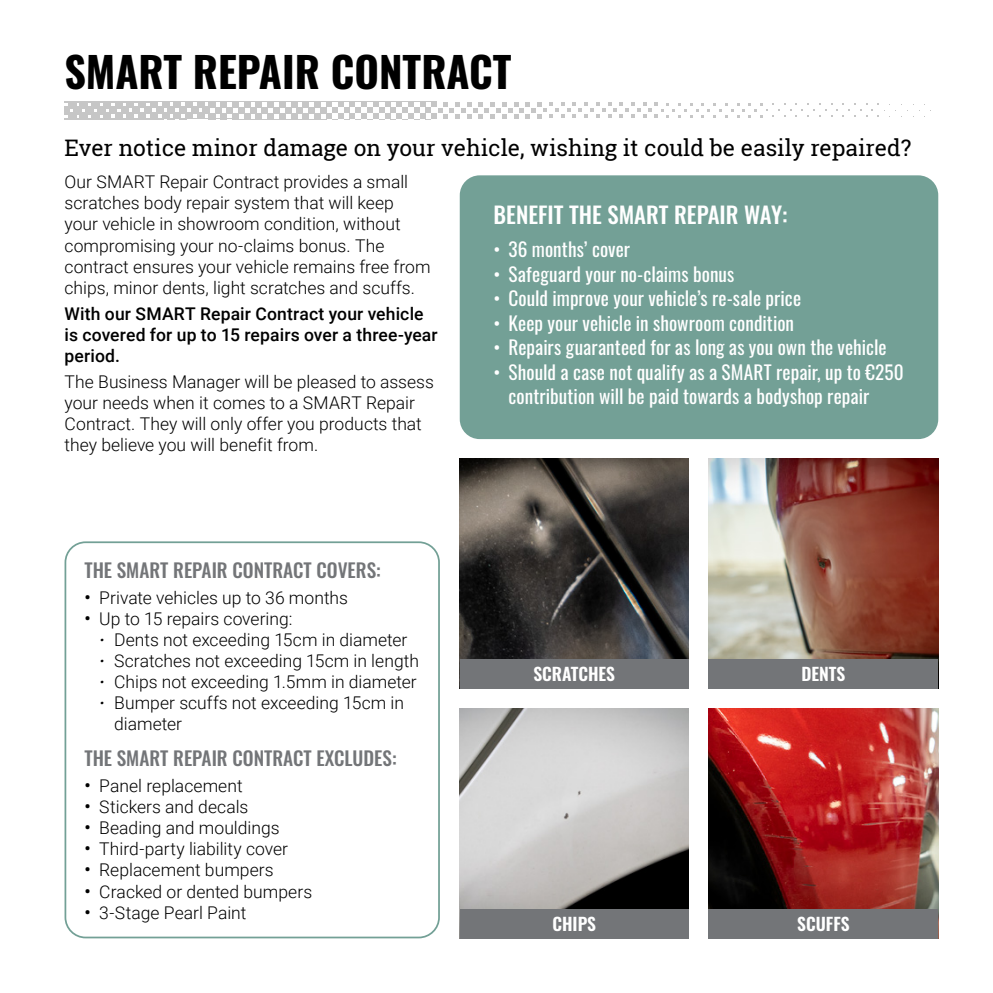
<style>
.page{position:relative;width:993px;height:993px;background:#fff}
.page>*{position:absolute;margin:0;border:0;box-sizing:border-box;transform-origin:0 0}
.t1{font:700 42px "Oswald";color:#000}
.t2{font:22.75px "Roboto Slab";color:#000}
.Copy_Text{font:500 22.75px "Oswald";color:#fff}
.t3{font:19.25px/24.5px "Oswald";letter-spacing:.005em;color:#fff}
.Paragraph_Style_2{font:500 19.25px "Oswald";color:#737578}
.Copy_Text-2{font:300 17.5px/21px "Roboto";color:#000}
.Copy_Text-3{font:500 17.5px/21px "Roboto";letter-spacing:.01em;color:#000}
.t4{font:600 17.5px "Oswald";color:#fff}
.s1{font-family:"Oswald";font-weight:400}
.s2{font-family:"Merriweather";font-weight:400}
</style>
<div class="page">
<div style="left:459px;top:175px;width:478px;height:264px;background:#73a096;border-radius:20px"></div>
<svg style="left:64px;top:101px;width:867px;height:19px"></svg>
<img style="left:708px;top:459px;width:230px;height:200px">
<img style="left:459px;top:708px;width:229px;height:200px">
<img style="left:459px;top:459px;width:229px;height:200px">
<img style="left:708px;top:708px;width:230px;height:200px">
<div style="left:459px;top:659px;width:229px;height:29px;background:#737578"></div>
<div style="left:459px;top:908px;width:229px;height:30px;background:#737578"></div>
<div style="left:708px;top:659px;width:230px;height:29px;background:#737578"></div>
<div style="left:708px;top:908px;width:230px;height:30px;background:#737578"></div>
<div style="left:64px;top:541px;width:376px;height:397px;border:2px solid #73a096;border-radius:20px"></div>
<p class="t1" style="left:64px;top:50px;width:448px">SMART REPAIR CONTRACT</p>
<p class="t2" style="left:64px;top:132px;width:848px">Ever notice minor damage on your vehicle, wishing it could be easily repaired?</p>
<p class="Copy_Text-2" style="left:64px;top:171px;width:367px">Our SMART Repair Contract provides a small scratches body repair system that will keep your vehicle in showroom condition, without compromising your no-claims bonus. The contract ensures your vehicle remains free from chips, minor dents, light scratches and scuffs.</p>
<p class="Copy_Text-3" style="left:64px;top:302px;width:374px">With our SMART Repair Contract your vehicle is covered for up to 15 repairs over a three-year period.</p>
<p class="Copy_Text-2" style="left:64px;top:370px;width:371px">The Business Manager will be pleased to assess your needs when it comes to a SMART Repair Contract. They will only offer you products that they believe you will benefit from.</p>
<p class="Copy_Text" style="left:493px;top:203px;width:295px">BENEFIT THE SMART REPAIR WAY:</p>
<p class="t3" style="left:493px;top:235px;width:138px">• 36 months’ cover</p>
<p class="t3" style="left:493px;top:260px;width:242px">• Safeguard your no-claims bonus</p>
<p class="t3" style="left:493px;top:284px;width:309px">• Could improve your vehicle’s re-sale price</p>
<p class="t3" style="left:493px;top:309px;width:302px">• Keep your vehicle in showroom condition</p>
<p class="t3" style="left:493px;top:333px;width:394px">• Repairs guaranteed for as long as you own the vehicle</p>
<p class="t3" style="left:508px;top:358px;width:396px;text-indent:-15px">• Should a case not qualify as a SMART repair, up to €250 contribution will be paid towards a bodyshop repair</p>
<p class="Paragraph_Style_2" style="left:84px;top:560px;width:298px">THE SMART REPAIR CONTRACT COVERS:</p>
<p class="Copy_Text-2" style="left:84px;top:586px;width:265px"><span class="s1">•</span> Private vehicles up to 36 months</p>
<p class="Copy_Text-2" style="left:84px;top:607px;width:209px"><span class="s1">•</span> Up to 15 repairs covering:</p>
<p class="Copy_Text-2" style="left:99px;top:628px;width:309px"><span class="s2">·</span> Dents not exceeding 15cm in diameter</p>
<p class="Copy_Text-2" style="left:99px;top:649px;width:321px"><span class="s2">·</span> Scratches not exceeding 15cm in length</p>
<p class="Copy_Text-2" style="left:99px;top:670px;width:319px"><span class="s2">·</span> Chips not exceeding 1.5mm in diameter</p>
<p class="Copy_Text-2" style="left:114px;top:691px;width:291px;text-indent:-15px"><span class="s2">·</span> Bumper scuffs not exceeding 15cm in diameter</p>
<p class="Paragraph_Style_2" style="left:84px;top:748px;width:313px">THE SMART REPAIR CONTRACT EXCLUDES:</p>
<p class="Copy_Text-2" style="left:84px;top:774px;width:160px"><span class="s1">•</span> Panel replacement</p>
<p class="Copy_Text-2" style="left:84px;top:795px;width:165px"><span class="s1">•</span> Stickers and decals</p>
<p class="Copy_Text-2" style="left:84px;top:816px;width:197px"><span class="s1">•</span> Beading and mouldings</p>
<p class="Copy_Text-2" style="left:84px;top:837px;width:205px"><span class="s1">•</span> Third-party liability cover</p>
<p class="Copy_Text-2" style="left:84px;top:858px;width:191px"><span class="s1">•</span> Replacement bumpers</p>
<p class="Copy_Text-2" style="left:84px;top:879px;width:229px"><span class="s1">•</span> Cracked or dented bumpers</p>
<p class="Copy_Text-2" style="left:84px;top:900px;width:163px"><span class="s1">•</span> 3-Stage Pearl Paint</p>
<p class="t4" style="left:533px;top:664px;width:83px">SCRATCHES</p>
<p class="t4" style="left:552px;top:914px;width:45px">CHIPS</p>
<p class="t4" style="left:801px;top:664px;width:45px">DENTS</p>
<p class="t4" style="left:797px;top:914px;width:54px">SCUFFS</p>
</div>
